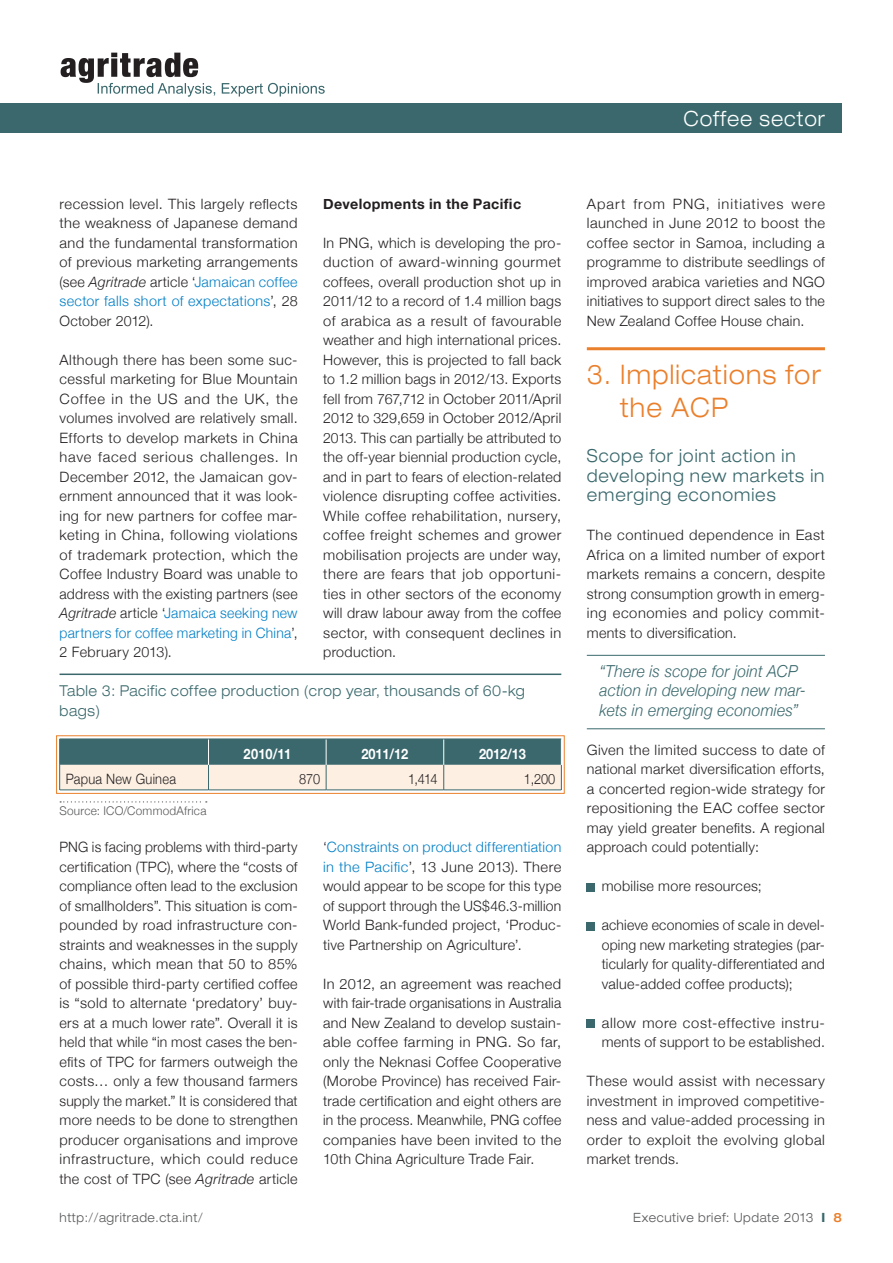
<style>
.page{position:relative;width:893px;height:1263px;background:#fff}
.page>*{position:absolute;margin:0;border:0;box-sizing:border-box;transform-origin:0 0}
.t1{font:300 expanded 27px/32.4px "Helvetica Neue";letter-spacing:.05em;color:#ea802c;scale:.9 1}
.t2{font:300 expanded 21px "Helvetica Neue";letter-spacing:.05em;color:#fff;scale:.9 1}
.t3{font:300 expanded 18px/19.5px "Helvetica Neue";letter-spacing:.055em;color:#3a686c;scale:.9 1}
.t4{font:italic 300 16.5px/19.5px "Helvetica Neue";letter-spacing:.01em;color:#3a686c;scale:.95 1}
.t5{font:300 expanded 15px/19.5px "Helvetica Neue";letter-spacing:.04em;color:#3a686c;scale:.9 1}
.t6{font:300 14.25px/19.5px "Helvetica Neue";letter-spacing:.025em;color:#231f20;text-align:justify}
.t7{font:300 14.25px "Helvetica Neue";letter-spacing:.025em;color:#231f20;scale:.9 1}
.t8{font:700 14.25px "Helvetica Neue";letter-spacing:.03em;color:#231f20}
.t9{font:700 14.25px "Helvetica Neue";letter-spacing:-.01em;color:#fff;scale:.9 1}
.t10{font:300 expanded 12.75px "Helvetica Neue";letter-spacing:.05em;color:#57585a;scale:.9 1}
.t11{font:300 12px "Helvetica Neue";letter-spacing:.02em;color:#57585a}
.s1{font-style:italic}
.s2{color:#007ec5}
.s3{font-weight:700;color:#3a686c}
.s4{font-weight:500;color:#ea802c}
</style>
<div class="page">
<div style="left:0;top:103px;width:842px;height:30px;background:#3a686c"></div>
<svg style="left:61px;top:53px;width:264px;height:44px"></svg>
<hr style="left:60px;top:673px;width:501px;height:2px;background:#3a686c">
<svg style="left:60px;top:801px;width:147px;height:1px"></svg>
<hr style="left:60px;top:790px;width:148px;height:1px;background:#3a686c">
<hr style="left:209px;top:790px;width:117px;height:1px;background:#3a686c">
<hr style="left:326px;top:790px;width:118px;height:1px;background:#3a686c">
<hr style="left:444px;top:790px;width:117px;height:1px;background:#3a686c">
<svg style="left:59px;top:739px;width:503px;height:51px;background:#98a9a5"></svg>
<hr style="left:587px;top:347px;width:238px;height:3px;background:#ea802c">
<hr style="left:587px;top:655px;width:238px;height:1px;background:#3a686c">
<hr style="left:587px;top:728px;width:238px;height:1px;background:#3a686c">
<div style="left:587px;top:883px;width:8px;height:8px;background:#3a686c"></div>
<div style="left:587px;top:922px;width:8px;height:8px;background:#3a686c"></div>
<div style="left:587px;top:1020px;width:8px;height:8px;background:#3a686c"></div>
<div style="left:56px;top:735px;width:509px;height:59px;border:1px solid #ea802c"></div>
<h2 class="t2" style="left:683px;top:106px;width:159px">Coffee sector</h2>
<p class="t8" style="left:323px;top:191px;width:200px">Developments in the Pacific</p>
<p class="t6" style="left:323px;top:232px;width:240px">In PNG, which is developing the pro&shy;duction of award-winning gourmet coffees, overall production shot up in 2011/12 to a record of 1.4 million bags of arabica as a result of favourable weather and high international prices.<br>However, this is projected to fall back to 1.2 million bags in 2012/13. Exports fell from 767,712 in October 2011/April 2012 to 329,659 in October 2012/April 2013. This can partially be attributed to the off-year biennial production cycle, and in part to fears of election-related violence disrupting coffee activities.<br>While coffee rehabilitation, nursery, coffee freight schemes and grower mobilisation projects are under way, there are fears that job opportuni&shy;ties in other sectors of the economy will draw labour away from the coffee sector, with consequent declines in production.</p>
<p class="t5" style="left:60px;top:681px;width:519px">Table 3: Pacific coffee production (crop year, thousands of 60-kg bags)</p>
<p class="t9" style="left:243px;top:741px;width:54px">2010/11</p>
<p class="t9" style="left:362px;top:741px;width:53px">2011/12</p>
<p class="t9" style="left:479px;top:741px;width:53px">2012/13</p>
<p class="t7" style="left:66px;top:767px;width:124px">Papua New Guinea</p>
<p class="t7" style="left:299px;top:767px;width:25px">870</p>
<p class="t7" style="left:408px;top:767px;width:34px">1,414</p>
<p class="t7" style="left:524px;top:767px;width:37px">1,200</p>
<p class="t11" style="left:60px;top:801px;width:148px">Source: ICO/CommodAfrica</p>
<p class="t6" style="left:60px;top:837px;width:240px">PNG is facing problems with third-party certification (TPC), where the “costs of compliance often lead to the exclusion of smallholders”. This situation is com&shy;pounded by road infrastructure con&shy;straints and weaknesses in the supply chains, which mean that 50 to 85% of possible third-party certified coffee is “sold to alternate ‘predatory’ buy&shy;ers at a much lower rate”. Overall it is held that while “in most cases the ben&shy;efits of TPC for farmers outweigh the costs… only a few thousand farmers supply the market.” It is considered that more needs to be done to strengthen producer organisations and improve infrastructure, which could reduce the cost of TPC (see <span class="s1">Agritrade</span> article</p>
<p class="t6" style="left:323px;top:837px;width:240px">‘<span class="s2">Constraints on product differentiation in the Pacific</span>’, 13 June 2013). There would appear to be scope for this type of support through the US$46.3-million World Bank-funded project, ‘Produc&shy;tive Partnership on Agriculture’.</p>
<p class="t6" style="left:60px;top:193px;width:240px">recession level. This largely reflects the weakness of Japanese demand and the fundamental transformation of previous marketing arrangements (see <span class="s1">Agritrade</span> article ‘<span class="s2">Jamaican coffee sector falls short of expectations</span>’, 28<br>October 2012).</p>
<p class="t6" style="left:60px;top:349px;width:240px">Although there has been some suc&shy;cessful marketing for Blue Mountain Coffee in the US and the UK, the volumes involved are relatively small.<br>Efforts to develop markets in China have faced serious challenges. In December 2012, the Jamaican gov&shy;ernment announced that it was look&shy;ing for new partners for coffee mar&shy;keting in China, following violations of trademark protection, which the Coffee Industry Board was unable to address with the existing partners (see <span class="s1">Agritrade</span> article ‘<span class="s2">Jamaica seeking new partners for coffee marketing in China</span>’, 2 February 2013).</p>
<p class="t6" style="left:323px;top:973px;width:240px">In 2012, an agreement was reached with fair-trade organisations in Australia and New Zealand to develop sustain&shy;able coffee farming in PNG. So far, only the Neknasi Coffee Cooperative (Morobe Province) has received Fair&shy;trade certification and eight others are in the process. Meanwhile, PNG coffee companies have been invited to the 10th China Agriculture Trade Fair.</p>
<p class="t6" style="left:587px;top:193px;width:240px">Apart from PNG, initiatives were launched in June 2012 to boost the coffee sector in Samoa, including a programme to distribute seedlings of improved arabica varieties and NGO initiatives to support direct sales to the New Zealand Coffee House chain.</p>
<h1 class="t1" style="left:620px;top:358px;width:224px;text-indent:-33px">3. Implications for the ACP</h1>
<p class="t3" style="left:587px;top:446px;width:266px">Scope for joint action in developing new markets in emerging economies</p>
<p class="t6" style="left:587px;top:525px;width:240px">The continued dependence in East Africa on a limited number of export markets remains a concern, despite strong consumption growth in emerg&shy;ing economies and policy commit&shy;ments to diversification.</p>
<p class="t4" style="left:600px;top:660px;width:219px">“There is scope for joint ACP action in developing new mar&shy;kets in emerging economies”</p>
<p class="t6" style="left:587px;top:739px;width:240px">Given the limited success to date of national market diversification efforts, a concerted region-wide strategy for repositioning the EAC coffee sector may yield greater benefits. A regional approach could potentially:</p>
<p class="t6" style="left:602px;top:876px;width:162px">mobilise more resources;</p>
<p class="t6" style="left:602px;top:915px;width:225px">achieve economies of scale in devel&shy;oping new marketing strategies (par&shy;ticularly for quality-differentiated and value-added coffee products);</p>
<p class="t6" style="left:602px;top:1012px;width:225px">allow more cost-effective instru&shy;ments of support to be established.</p>
<p class="t6" style="left:587px;top:1071px;width:240px">These would assist with necessary investment in improved competitive&shy;ness and value-added processing in order to exploit the evolving global market trends.</p>
<p class="t10" style="left:60px;top:1210px;width:161px">http://agritrade.cta.int/</p>
<p class="t10" style="left:633px;top:1210px;width:233px">Executive brief: Update 2013 <span class="s3">I</span> <span class="s4">8</span></p>
</div>
